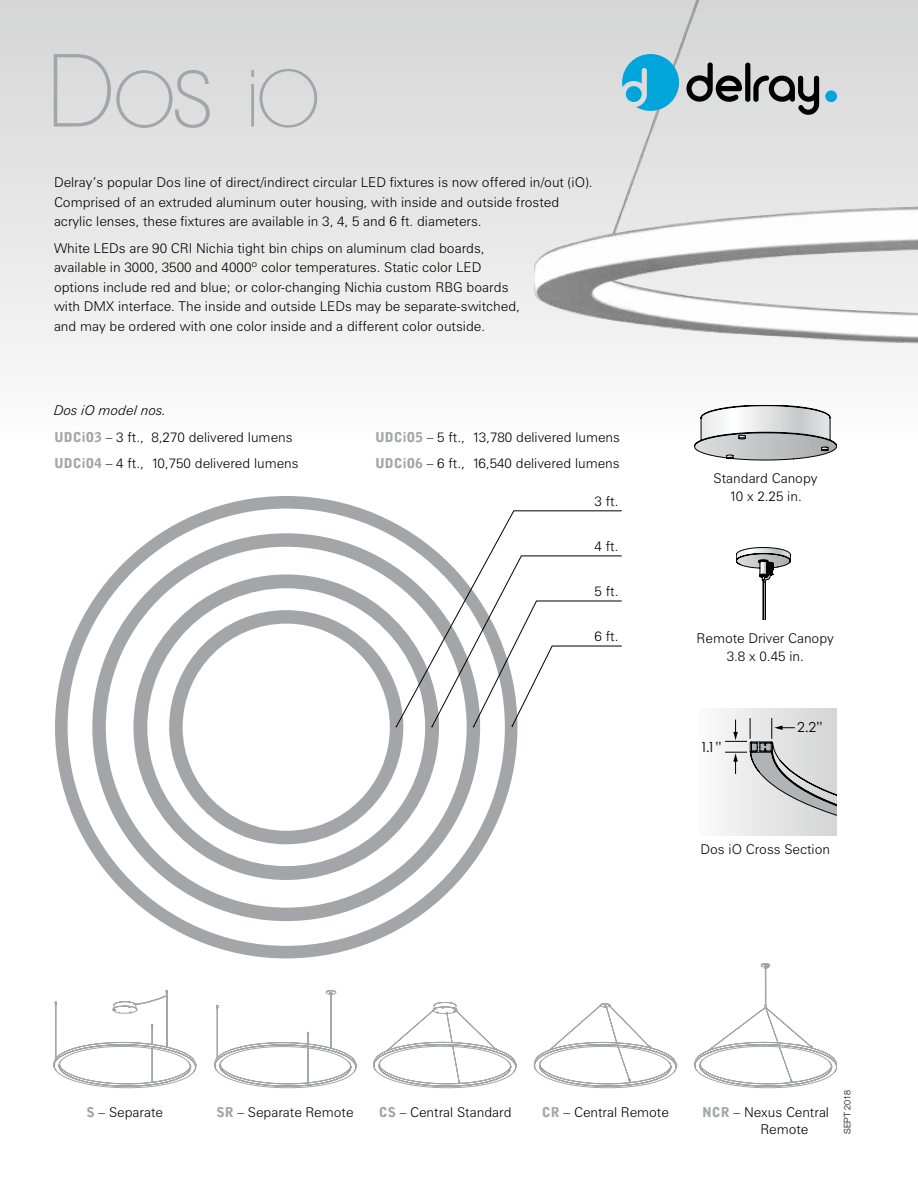
<style>
.page{position:relative;width:918px;height:1188px;background:#fff}
.page>*{position:absolute;margin:0;border:0;box-sizing:border-box;transform-origin:0 0}
.t1{font:200 102px "Avant Garde IT Cby BT";color:#a4a5a9}
.t2{font:13.8px "Century Gothic";color:#000}
.t3{font:300 13.5px/19.5px "Zurich BT";color:#000}
.t4{font:300 9px "Helvetica Neue";color:#000}
.s1{font-size:79.5px}
.s2{font-style:italic}
.s3{font-family:"Bell Gothic Std";font-weight:900;color:#a4a5a9}
</style>
<div class="page">
<div style="left:0;top:0;width:918px;height:442px;background:linear-gradient(to bottom,#d4d5d5,#fcfcfb)"></div>
<svg style="left:54px;top:990px;width:303px;height:98px"></svg>
<svg style="left:373px;top:963px;width:464px;height:125px"></svg>
<svg style="left:694px;top:405px;width:143px;height:55px"></svg>
<div style="left:695px;top:709px;width:142px;height:127px;background:linear-gradient(to right,#fcfbfb,#d4d4d5)"></div>
<svg style="left:725px;top:718px;width:112px;height:118px;background:#d1d1d1"></svg>
<svg style="left:736px;top:547px;width:54px;height:72px"></svg>
<img style="left:527px;top:0;width:391px;height:350px">
<svg style="left:55px;top:496px;width:462px;height:462px"></svg>
<svg style="left:396px;top:510px;width:226px;height:217px"></svg>
<svg style="left:431px;top:556px;width:191px;height:171px"></svg>
<svg style="left:686px;top:62px;width:56px;height:40px;background:#898989"></svg>
<div style="left:745px;top:63px;width:5px;height:39px;background:#000;border-radius:3px"></div>
<svg style="left:753px;top:76px;width:66px;height:39px;background:#8a8a8a"></svg>
<div style="left:825px;top:90px;width:12px;height:12px;background:#00a5dc;border-radius:50%"></div>
<svg style="left:622px;top:54px;width:57px;height:57px;background:#46b6db"></svg>
<h1 class="t1" style="left:47px;top:28px;width:274px">Dos <span class="s1">iO</span></h1>
<p class="t3" style="left:54px;top:173px;width:540px">Delray’s popular Dos line of direct/indirect circular LED fixtures is now offered in/out (iO).<br>Comprised of an extruded aluminum outer housing, with inside and outside frosted acrylic lenses, these fixtures are available in 3, 4, 5 and 6 ft. diameters.</p>
<p class="t3" style="left:54px;top:238px;width:467px">White LEDs are 90 CRI Nichia tight bin chips on aluminum clad boards, available in 3000, 3500 and 4000º color temperatures. Static color LED options include red and blue; or color-changing Nichia custom RBG boards with DMX interface. The inside and outside LEDs may be separate-switched, and may be ordered with one color inside and a different color outside.</p>
<p class="t3" style="left:54px;top:397px;width:240px;line-height:26.2px"><span class="s2">Dos iO model nos.<br></span><span class="s3">UDCiO3</span> – 3 ft., 8,270 delivered lumens</p>
<p class="t3" style="left:375px;top:427px;width:247px"><span class="s3">UDCiO5</span> – 5 ft., 13,780 delivered lumens</p>
<p class="t3" style="left:54px;top:453px;width:246px"><span class="s3">UDCiO4</span> – 4 ft., 10,750 delivered lumens</p>
<p class="t3" style="left:375px;top:453px;width:246px"><span class="s3">UDCiO6</span> – 6 ft., 16,540 delivered lumens</p>
<p class="t3" style="left:595px;top:492px;width:25px">3 ft.</p>
<p class="t3" style="left:595px;top:537px;width:25px">4 ft.</p>
<p class="t3" style="left:595px;top:582px;width:25px">5 ft.</p>
<p class="t3" style="left:595px;top:627px;width:25px">6 ft.</p>
<p class="t3" style="left:714px;top:469px;width:106px;line-height:18px;text-align:center">Standard Canopy<br>10 x 2.25 in.</p>
<p class="t3" style="left:697px;top:629px;width:139px;line-height:18px;text-align:center">Remote Driver Canopy<br>3.8 x 0.45 in.</p>
<p class="t2" style="left:700px;top:738px;width:23px">1.1”</p>
<p class="t2" style="left:797px;top:718px;width:27px">2.2”</p>
<p class="t3" style="left:700px;top:839px;width:131px">Dos iO Cross Section</p>
<p class="t3" style="left:87px;top:1103px;width:78px"><span class="s3">S</span> – Separate</p>
<p class="t3" style="left:216px;top:1103px;width:138px"><span class="s3">SR</span> – Separate Remote</p>
<p class="t3" style="left:379px;top:1103px;width:134px"><span class="s3">CS</span> – Central Standard</p>
<p class="t3" style="left:542px;top:1103px;width:128px"><span class="s3">CR</span> – Central Remote</p>
<p class="t3" style="left:761px;top:1104px;width:70px;line-height:16.2px;text-indent:-59px"><span class="s3">NCR</span> – Nexus Central<br>Remote</p>
<p class="t4" style="left:840px;top:1134px;width:46px;rotate:-90deg">SEPT 2018</p>
</div>
